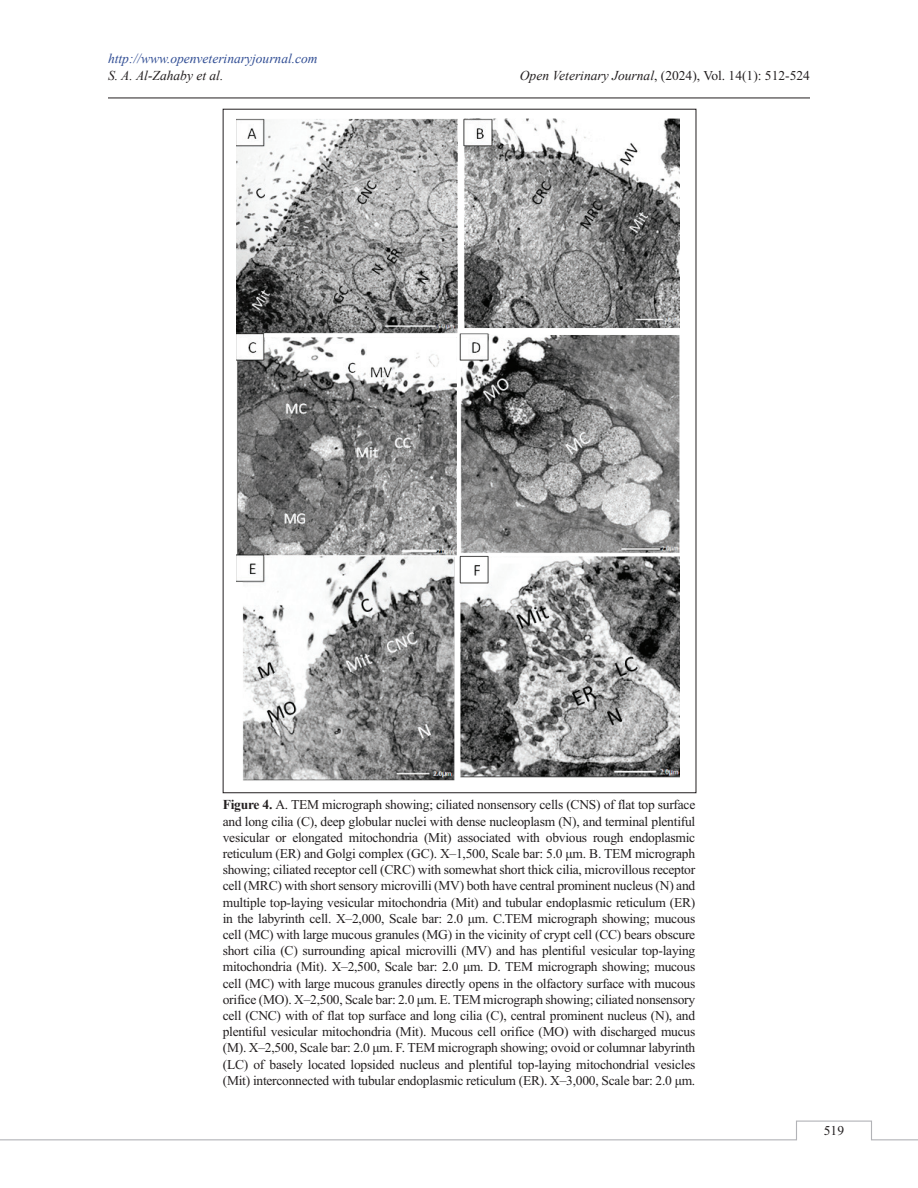
<style>
.page{position:relative;width:918px;height:1188px;background:#fff}
.page>*{position:absolute;margin:0;border:0;box-sizing:border-box;transform-origin:0 0}
.t1{font:13.5px/16.2px "Times New Roman";letter-spacing:-.02em;color:#231f20;text-align:justify}
.t2{font:13.5px "Times New Roman";color:#231f20}
.t3{font:italic 13.5px "Times New Roman";color:#304d94}
.t4{font:italic 13.5px "Times New Roman";color:#231f20}
.s1{font-style:italic}
.s2{font-weight:700}
</style>
<div class="page">
<hr style="left:108px;top:98px;width:702px;height:1px;background:#231f20">
<svg style="left:0;top:1120px;width:918px;height:21px"></svg>
<img style="left:237px;top:118px;width:442px;height:663px">
<p class="t3" style="left:108px;top:50px;width:211px">http://www.openveterinaryjournal.com</p>
<p class="t4" style="left:108px;top:66px;width:117px">S. A. Al-Zahaby et al.</p>
<p class="t2" style="left:520px;top:67px;width:292px"><span class="s1">Open Veterinary Journal</span>, (2024), Vol. 14(1): 512-524</p>
<p class="t1" style="left:223px;top:797px;width:474px"><span class="s2">Figure 4.</span> A. TEM micrograph showing; ciliated nonsensory cells (CNS) of flat top surface and long cilia (C), deep globular nuclei with dense nucleoplasm (N), and terminal plentiful vesicular or elongated mitochondria (Mit) associated with obvious rough endoplasmic reticulum (ER) and Golgi complex (GC). X–1,500, Scale bar: 5.0 μm. B. TEM micrograph showing; ciliated receptor cell (CRC) with somewhat short thick cilia, microvillous receptor cell (MRC) with short sensory microvilli (MV) both have central prominent nucleus (N) and multiple top-laying vesicular mitochondria (Mit) and tubular endoplasmic reticulum (ER) in the labyrinth cell. X–2,000, Scale bar: 2.0 μm. C.TEM micrograph showing; mucous cell (MC) with large mucous granules (MG) in the vicinity of crypt cell (CC) bears obscure short cilia (C) surrounding apical microvilli (MV) and has plentiful vesicular top-laying mitochondria (Mit). X–2,500, Scale bar: 2.0 μm. D. TEM micrograph showing; mucous cell (MC) with large mucous granules directly opens in the olfactory surface with mucous orifice (MO). X–2,500, Scale bar: 2.0 μm. E. TEM micrograph showing; ciliated nonsensory cell (CNC) with of flat top surface and long cilia (C), central prominent nucleus (N), and plentiful vesicular mitochondria (Mit). Mucous cell orifice (MO) with discharged mucus (M). X–2,500, Scale bar: 2.0 μm. F. TEM micrograph showing; ovoid or columnar labyrinth (LC) of basely located lopsided nucleus and plentiful top-laying mitochondrial vesicles (Mit) interconnected with tubular endoplasmic reticulum (ER). X–3,000, Scale bar: 2.0 μm.</p>
<p class="t1" style="left:824px;top:1122px;width:22px">519</p>
</div>
